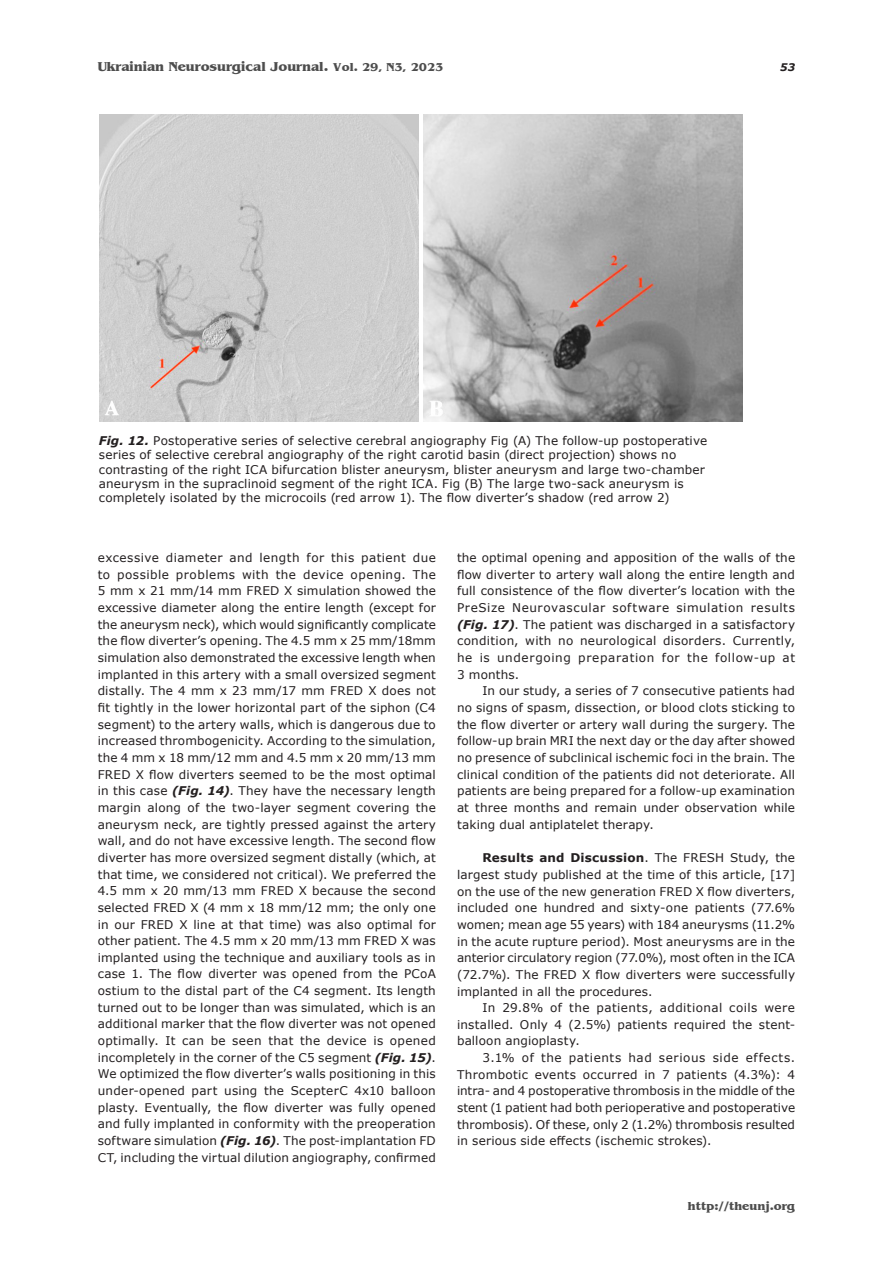
<style>
.page{position:relative;width:893px;height:1276px;background:#fff}
.page>*{position:absolute;margin:0;border:0;box-sizing:border-box;transform-origin:0 0}
.t1{font:700 13.5px "Benguiat";color:#4d4d4d}
._092_Body{font:12px/16.6px "Verdana";letter-spacing:.015em;color:#231f20;text-align:justify}
._112_Ris_pidpys{font:12px/14.4px "Verdana";letter-spacing:.015em;color:#231f20}
._094_Body_meta{font:12px/16.6px "Verdana";letter-spacing:.015em;color:#231f20;text-align:justify}
.t2{font:700 12px "Benguiat";color:#4d4d4d}
.t3{font:italic 700 10.5px "Verdana";color:#231f20}
.s1{font-size:12px}
.s2{font-weight:700;font-style:italic}
.s3{font-weight:700}
</style>
<div class="page">
<img style="left:100px;top:115px;width:319px;height:307px">
<img style="left:423px;top:115px;width:319px;height:307px">
<p class="t1" style="left:98px;top:59px;width:347px">Ukrainian Neurosurgical Journal. <span class="s1">Vol. 29, N3, 2023</span></p>
<p class="t3" style="left:780px;top:59px;width:17px">53</p>
<p class="_112_Ris_pidpys" style="left:99px;top:433px;width:610px"><span class="s2">Fig. 12.</span> Postoperative series of selective cerebral angiography Fig (A) The follow-up postoperative series of selective cerebral angiography of the right carotid basin (direct projection) shows no contrasting of the right ICA bifurcation blister aneurysm, blister aneurysm and large two-chamber aneurysm in the supraclinoid segment of the right ICA. Fig (B) The large two-sack aneurysm is completely isolated by the microcoils (red arrow 1). The flow diverter’s shadow (red arrow 2)</p>
<p class="_092_Body" style="left:98px;top:549px;width:340px">excessive diameter and length for this patient due to possible problems with the device opening. The 5 mm x 21 mm/14 mm FRED X simulation showed the excessive diameter along the entire length (except for the aneurysm neck), which would significantly complicate the flow diverter’s opening. The 4.5 mm x 25 mm/18mm simulation also demonstrated the excessive length when implanted in this artery with a small oversized segment distally. The 4 mm x 23 mm/17 mm FRED X does not fit tightly in the lower horizontal part of the siphon (C4 segment) to the artery walls, which is dangerous due to increased thrombogenicity. According to the simulation, the 4 mm x 18 mm/12 mm and 4.5 mm x 20 mm/13 mm FRED X flow diverters seemed to be the most optimal in this case <span class="s2">(Fig. 14)</span>. They have the necessary length margin along of the two-layer segment covering the aneurysm neck, are tightly pressed against the artery wall, and do not have excessive length. The second flow diverter has more oversized segment distally (which, at that time, we considered not critical). We preferred the 4.5 mm x 20 mm/13 mm FRED X because the second selected FRED X (4 mm x 18 mm/12 mm; the only one in our FRED X line at that time) was also optimal for other patient. The 4.5 mm x 20 mm/13 mm FRED X was implanted using the technique and auxiliary tools as in case 1. The flow diverter was opened from the PCoA ostium to the distal part of the C4 segment. Its length turned out to be longer than was simulated, which is an additional marker that the flow diverter was not opened optimally. It can be seen that the device is opened incompletely in the corner of the C5 segment <span class="s2">(Fig. 15)</span>.<br>We optimized the flow diverter’s walls positioning in this under-opened part using the ScepterC 4x10 balloon plasty. Eventually, the flow diverter was fully opened and fully implanted in conformity with the preoperation software simulation <span class="s2">(Fig. 16)</span>. The post-implantation FD CT, including the virtual dilution angiography, confirmed</p>
<p class="_092_Body" style="left:457px;top:549px;width:340px">the optimal opening and apposition of the walls of the flow diverter to artery wall along the entire length and full consistence of the flow diverter’s location with the PreSize Neurovascular software simulation results <span class="s2">(Fig. 17)</span>. The patient was discharged in a satisfactory condition, with no neurological disorders. Currently, he is undergoing preparation for the follow-up at 3 months.</p>
<p class="_092_Body" style="left:457px;top:682px;width:340px;text-indent:26px">In our study, a series of 7 consecutive patients had no signs of spasm, dissection, or blood clots sticking to the flow diverter or artery wall during the surgery. The follow-up brain MRI the next day or the day after showed no presence of subclinical ischemic foci in the brain. The clinical condition of the patients did not deteriorate. All patients are being prepared for a follow-up examination at three months and remain under observation while taking dual antiplatelet therapy.</p>
<p class="_094_Body_meta" style="left:457px;top:849px;width:340px;text-indent:26px"><span class="s3">Results and Discussion</span>. The FRESH Study, the largest study published at the time of this article, [17] on the use of the new generation FRED X flow diverters, included one hundred and sixty-one patients (77.6% women; mean age 55 years) with 184 aneurysms (11.2% in the acute rupture period). Most aneurysms are in the anterior circulatory region (77.0%), most often in the ICA (72.7%). The FRED X flow diverters were successfully implanted in all the procedures.</p>
<p class="_092_Body" style="left:457px;top:999px;width:340px;text-indent:26px">In 29.8% of the patients, additional coils were installed. Only 4 (2.5%) patients required the stent&shy;balloon angioplasty.</p>
<p class="_092_Body" style="left:457px;top:1049px;width:340px;text-indent:26px">3.1% of the patients had serious side effects.<br>Thrombotic events occurred in 7 patients (4.3%): 4 intra- and 4 postoperative thrombosis in the middle of the stent (1 patient had both perioperative and postoperative thrombosis). Of these, only 2 (1.2%) thrombosis resulted in serious side effects (ischemic strokes).</p>
<p class="t2" style="left:688px;top:1199px;width:109px">http://theunj.org</p>
</div>
